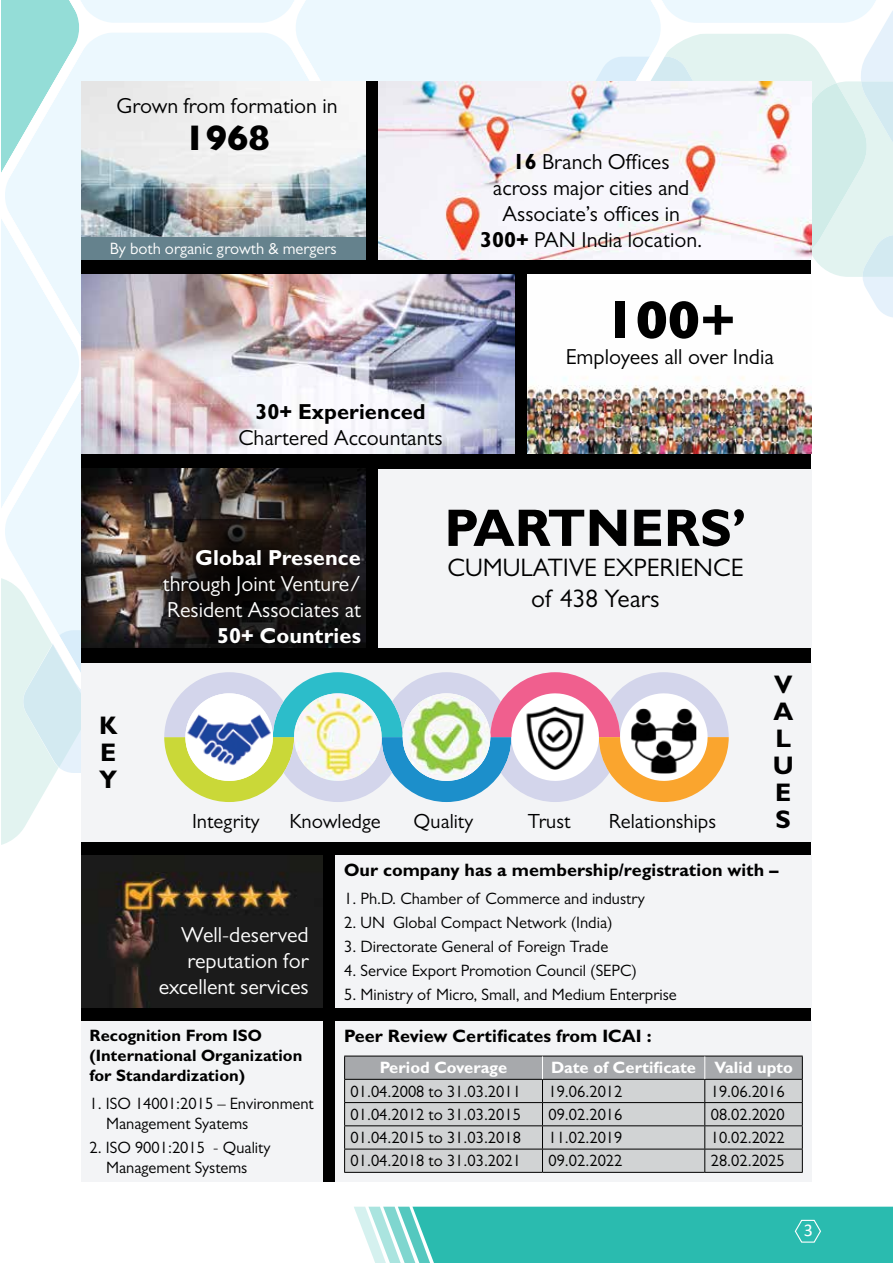
<style>
.page{position:relative;width:893px;height:1263px;background:#fff}
.page>*{position:absolute;margin:0;border:0;box-sizing:border-box;transform-origin:0 0}
.t1{font:800 54px "Gill Sans";color:#000}
.t2{font:700 53.1px "Gill Sans";color:#000}
.t3{font:800 36px "Gill Sans";color:#000}
.t4{font:700 25.5px/27px "Gill Sans";color:#000;text-align:justify}
.t5{font:25.35px/30.5px "Gill Sans";color:#000;text-align:center}
.t6{font:21.75px/26.1px "Gill Sans";color:#000;text-align:center}
.t7{font:21.75px/26.1px "Gill Sans";color:#fff;text-align:right}
.t8{font:700 21.75px "Gill Sans";color:#fff}
.t9{font:700 21.75px "Gill Sans";color:#000}
.t10{font:20.55px "Gill Sans";color:#000}
.t11{font:700 18px "Gill Sans";color:#000}
.t12{font:18px "Calibri";color:#fff}
.t13{font:16.5px/19.8px "Gill Sans";color:#000}
.t14{font:700 16.5px/19.8px "Gill Sans";color:#000}
.t15{font:700 16.5px "Gill Sans";color:#fff}
.t16{font:16.5px "Gill Sans";color:#fff}
.s1{font-weight:700}
</style>
<div class="page">
<svg style="left:5px;top:536px;width:76px;height:42px;background:#eef8fe"></svg>
<svg style="left:1px;top:0;width:283px;height:536px;background:#e2f5f8"></svg>
<div style="left:284px;top:0;width:291px;height:81px;background:#ecf8fe"></div>
<svg style="left:575px;top:0;width:318px;height:317px"></svg>
<svg style="left:354px;top:1207px;width:539px;height:56px;background:#3ec1b6"></svg>
<div style="left:81px;top:81px;width:729px;height:1100px;background:#000"></div>
<div style="left:336px;top:1021px;width:476px;height:161px;background:#f3f4f6"></div>
<div style="left:336px;top:855px;width:476px;height:153px;background:#f3f4f6"></div>
<div style="left:81px;top:1021px;width:241px;height:161px;background:#f3f4f6"></div>
<hr style="left:344px;top:1172px;width:198px;height:1px;background:#000">
<hr style="left:542px;top:1172px;width:163px;height:1px;background:#000">
<hr style="left:705px;top:1172px;width:98px;height:1px;background:#000">
<svg style="left:344px;top:1056px;width:459px;height:116px;background:#bec0c2"></svg>
<img style="left:81px;top:81px;width:284px;height:156px">
<img style="left:81px;top:469px;width:284px;height:109px">
<img style="left:528px;top:275px;width:284px;height:179px">
<img style="left:81px;top:855px;width:241px;height:153px">
<img style="left:379px;top:81px;width:433px;height:179px">
<div style="left:379px;top:469px;width:433px;height:179px;background:#f3f4f6"></div>
<img style="left:81px;top:275px;width:433px;height:179px">
<div style="left:81px;top:663px;width:731px;height:179px;background:#f3f4f6"></div>
<svg style="left:120px;top:519px;width:241px;height:59px"></svg>
<svg style="left:1px;top:578px;width:728px;height:267px"></svg>
<img style="left:184px;top:693px;width:90px;height:89px">
<div style="left:81px;top:237px;width:284px;height:23px;background:#65828d"></div>
<h3 class="t6" style="left:117px;top:93px;width:222px">Grown from formation in</h3>
<h3 class="t3" style="left:184px;top:117px;width:87px">1968</h3>
<p class="t16" style="left:110px;top:239px;width:228px">By both organic growth &amp; mergers</p>
<h3 class="t9" style="left:255px;top:398px;width:172px">30+ Experienced</h3>
<h3 class="t6" style="left:239px;top:425px;width:205px">Chartered Accountants</h3>
<h3 class="t6" style="left:480px;top:148px;width:224px"><span class="s1">16</span> Branch Offices<br>across major cities and<br>Associate’s offices in<br><span class="s1">300+</span> PAN India location.</h3>
<h1 class="t1" style="left:604px;top:288px;width:134px">100+</h1>
<h3 class="t6" style="left:566px;top:344px;width:210px">Employees all over India</h3>
<h3 class="t4" style="left:99px;top:711px;width:20px">K E Y</h3>
<h3 class="t8" style="left:196px;top:544px;width:167px">Global Presence</h3>
<h3 class="t7" style="left:163px;top:571px;width:200px;text-align:left">through Joint Venture/<br>Resident Associates at</h3>
<h3 class="t8" style="left:217px;top:623px;width:145px">50+ Countries</h3>
<h2 class="t2" style="left:444px;top:495px;width:303px">PARTNERS’</h2>
<h3 class="t5" style="left:447px;top:552px;width:297px">CUMULATIVE EXPERIENCE of 438 Years</h3>
<h3 class="t4" style="left:773px;top:671px;width:23px">V A L U E</h3>
<p class="t10" style="left:192px;top:809px;width:69px">Integrity</p>
<p class="t10" style="left:289px;top:809px;width:93px">Knowledge</p>
<p class="t10" style="left:414px;top:809px;width:61px">Quality</p>
<p class="t10" style="left:528px;top:809px;width:44px">Trust</p>
<p class="t10" style="left:609px;top:809px;width:109px">Relationships</p>
<h3 class="t4" style="left:776px;top:806px;width:17px">S</h3>
<h3 class="t7" style="left:159px;top:922px;width:152px">Well-deserved reputation for excellent services</h3>
<p class="t11" style="left:344px;top:859px;width:436px">Our company has a membership/registration with –</p>
<p class="t13" style="left:344px;top:889px;width:302px">1. Ph.D. Chamber of Commerce and industry</p>
<p class="t13" style="left:344px;top:913px;width:270px">2. UN Global Compact Network (India)</p>
<p class="t13" style="left:344px;top:937px;width:266px">3. Directorate General of Foreign Trade</p>
<p class="t13" style="left:344px;top:961px;width:294px">4. Service Export Promotion Council (SEPC)</p>
<p class="t13" style="left:344px;top:985px;width:334px">5. Ministry of Micro, Small, and Medium Enterprise</p>
<p class="t14" style="left:90px;top:1025px;width:214px">Recognition From ISO (International Organization for Standardization)</p>
<p class="t13" style="left:106px;top:1093px;width:209px;text-indent:-16px">1. ISO 14001:2015 – Environment<br>Management Syatems</p>
<p class="t13" style="left:90px;top:1137px;width:183px;text-align:center">2. ISO 9001:2015 - Quality<br>Management Systems</p>
<p class="t11" style="left:344px;top:1025px;width:309px">Peer Review Certificates from ICAI :</p>
<p class="t15" style="left:380px;top:1057px;width:129px">Period Coverage</p>
<p class="t15" style="left:551px;top:1057px;width:243px">Date of Certificate Valid upto</p>
<p class="t13" style="left:351px;top:1081px;width:172px">01.04.2008 to 31.03.2011</p>
<p class="t13" style="left:548px;top:1081px;width:75px">19.06.2012</p>
<p class="t13" style="left:711px;top:1081px;width:75px">19.06.2016</p>
<p class="t13" style="left:351px;top:1104px;width:172px">01.04.2012 to 31.03.2015</p>
<p class="t13" style="left:548px;top:1104px;width:75px">09.02.2016</p>
<p class="t13" style="left:711px;top:1104px;width:75px">08.02.2020</p>
<p class="t13" style="left:351px;top:1127px;width:172px">01.04.2015 to 31.03.2018</p>
<p class="t13" style="left:548px;top:1127px;width:75px">11.02.2019</p>
<p class="t13" style="left:711px;top:1127px;width:75px">10.02.2022</p>
<p class="t13" style="left:351px;top:1151px;width:172px">01.04.2018 to 31.03.2021</p>
<p class="t13" style="left:548px;top:1151px;width:75px">09.02.2022</p>
<p class="t13" style="left:711px;top:1151px;width:75px">28.02.2025</p>
<p class="t12" style="left:804px;top:1217px;width:11px">3</p>
</div>
